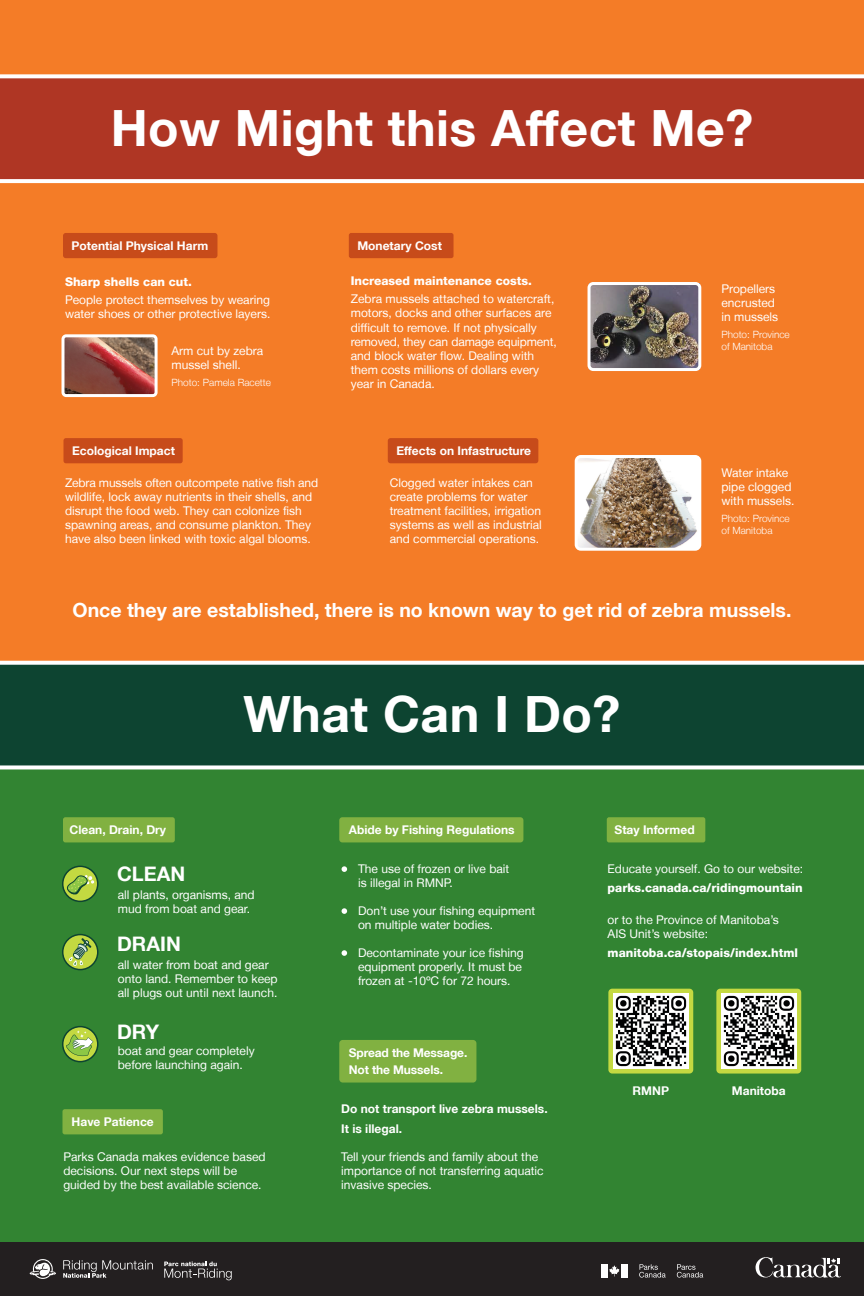
<style>
.page{position:relative;width:864px;height:1296px;background:#fff}
.page>*{position:absolute;margin:0;border:0;box-sizing:border-box;transform-origin:0 0}
.t1{font:700 50px "Helvetica Neue LT";letter-spacing:.01em;color:#fff}
.t2{font:700 20px "Helvetica Neue LT";color:#fff}
.t3{font:700 19.5px "Helvetica Neue LT";color:#fff}
.t4{font:12px/14px "Helvetica Neue LT";color:#fff}
.t5{font:700 12px/20px "Helvetica Neue LT";color:#fff}
.t6{font:800 12px "Helvetica Neue LT";color:#fff}
.t7{font:300 10px/12px "Helvetica Neue LT";color:#fff}
</style>
<div class="page">
<div style="left:0;top:0;width:864px;height:727px;background:#f47c27"></div>
<div style="left:0;top:737px;width:864px;height:538px;background:#328432"></div>
<div style="left:0;top:1242px;width:864px;height:54px;background:#231f20"></div>
<svg style="left:30px;top:1259px;width:26px;height:20px"></svg>
<svg style="left:164px;top:1262px;width:68px;height:18px"></svg>
<svg style="left:63px;top:1260px;width:90px;height:18px"></svg>
<svg style="left:756px;top:1257px;width:85px;height:21px"></svg>
<div style="left:601px;top:1264px;width:7px;height:13px;background:#fff"></div>
<svg style="left:609px;top:1265px;width:10px;height:11px"></svg>
<div style="left:621px;top:1264px;width:7px;height:13px;background:#fff"></div>
<svg style="left:639px;top:1264px;width:27px;height:14px"></svg>
<svg style="left:677px;top:1264px;width:26px;height:14px"></svg>
<div style="left:0;top:76px;width:864px;height:105px;background:#af3624"></div>
<div style="left:0;top:663px;width:864px;height:104px;background:#0d4431"></div>
<svg style="left:0;top:74px;width:864px;height:4px;background:#fef3ec"></svg>
<svg style="left:0;top:179px;width:864px;height:4px;background:#fdfafa"></svg>
<svg style="left:0;top:661px;width:864px;height:4px;background:#eef2f1"></svg>
<svg style="left:0;top:765px;width:864px;height:4px;background:#e2e9e6"></svg>
<div style="left:63px;top:817px;width:112px;height:25px;background:#81b141;border-radius:2px"></div>
<svg style="left:608px;top:989px;width:85px;height:85px;background:#c5da5a"></svg>
<svg style="left:716px;top:989px;width:85px;height:85px;background:#c5da5a"></svg>
<div style="left:339px;top:817px;width:184px;height:25px;background:#81b141;border-radius:3px"></div>
<div style="left:339px;top:1040px;width:137px;height:43px;background:#81b141;border-radius:3px"></div>
<div style="left:607px;top:817px;width:98px;height:25px;background:#81b141;border-radius:2px"></div>
<div style="left:62px;top:1109px;width:101px;height:25px;background:#81b141;border-radius:2px"></div>
<svg style="left:63px;top:1027px;width:35px;height:35px"></svg>
<div style="left:62px;top:1026px;width:37px;height:36px;border:2px solid #0d4431;border-radius:50%"></div>
<svg style="left:66px;top:1030px;width:27px;height:26px"></svg>
<svg style="left:63px;top:866px;width:35px;height:35px"></svg>
<div style="left:62px;top:866px;width:37px;height:36px;border:2px solid #0d4431;border-radius:50%"></div>
<svg style="left:66px;top:875px;width:28px;height:20px"></svg>
<svg style="left:63px;top:935px;width:35px;height:35px"></svg>
<div style="left:62px;top:934px;width:37px;height:36px;border:2px solid #0d4431;border-radius:50%"></div>
<svg style="left:68px;top:938px;width:23px;height:28px"></svg>
<img style="left:721px;top:994px;width:75px;height:74px">
<img style="left:613px;top:994px;width:75px;height:74px">
<svg style="left:342px;top:866px;width:5px;height:6px"></svg>
<svg style="left:342px;top:908px;width:5px;height:6px"></svg>
<svg style="left:342px;top:950px;width:5px;height:6px"></svg>
<div style="left:63px;top:233px;width:154px;height:25px;background:#c74b1a;border-radius:3px"></div>
<div style="left:349px;top:233px;width:105px;height:25px;background:#c74b1a;border-radius:2px"></div>
<div style="left:388px;top:438px;width:150px;height:25px;background:#c74b1a;border-radius:3px"></div>
<div style="left:64px;top:438px;width:119px;height:25px;background:#c74b1a;border-radius:2px"></div>
<img style="left:592px;top:286px;width:105px;height:81px">
<div style="left:588px;top:282px;width:113px;height:89px;border:3px solid #fff;border-radius:4px"></div>
<img style="left:65px;top:338px;width:89px;height:55px">
<img style="left:579px;top:459px;width:118px;height:88px">
<div style="left:575px;top:455px;width:126px;height:96px;border:3px solid #fff;border-radius:5px"></div>
<div style="left:61px;top:334px;width:97px;height:63px;border:3px solid #fff;border-radius:3px"></div>
<h1 class="t1" style="left:111px;top:97px;width:644px">How Might this Affect Me?</h1>
<p class="t5" style="left:72px;top:235px;width:138px">Potential Physical Harm</p>
<p class="t5" style="left:357px;top:235px;width:86px">Monetary Cost</p>
<p class="t6" style="left:65px;top:274px;width:128px">Sharp shells can cut.</p>
<p class="t4" style="left:65px;top:292px;width:207px">People protect themselves by wearing water shoes or other protective layers.</p>
<p class="t4" style="left:172px;top:344px;width:93px">Arm cut by zebra mussel shell.</p>
<p class="t7" style="left:172px;top:376px;width:101px">Photo: Pamela Racette</p>
<p class="t6" style="left:351px;top:274px;width:183px">Increased maintenance costs.</p>
<p class="t4" style="left:351px;top:292px;width:208px">Zebra mussels attached to watercraft, motors, docks and other surfaces are difficult to remove. If not physically removed, they can damage equipment, and block water flow. Dealing with them costs millions of dollars every year in Canada.</p>
<p class="t5" style="left:72px;top:440px;width:104px">Ecological Impact</p>
<p class="t5" style="left:396px;top:440px;width:136px">Effects on Infastructure</p>
<p class="t4" style="left:65px;top:476px;width:255px">Zebra mussels often outcompete native fish and wildlife, lock away nutrients in their shells, and disrupt the food web. They can colonize fish spawning areas, and consume plankton. They have also been linked with toxic algal blooms.</p>
<p class="t4" style="left:390px;top:476px;width:154px">Clogged water intakes can create problems for water treatment facilities, irrigation systems as well as industrial and commercial operations.</p>
<p class="t4" style="left:721px;top:281px;width:58px">Propellers encrusted in mussels</p>
<p class="t7" style="left:721px;top:328px;width:70px">Photo: Province of Manitoba</p>
<p class="t4" style="left:721px;top:466px;width:74px">Water intake pipe clogged with mussels.</p>
<p class="t7" style="left:721px;top:512px;width:70px">Photo: Province of Manitoba</p>
<h3 class="t3" style="left:73px;top:598px;width:720px">Once they are established, there is no known way to get rid of zebra mussels.</h3>
<h1 class="t1" style="left:244px;top:684px;width:378px">What Can I Do?</h1>
<p class="t5" style="left:70px;top:820px;width:98px">Clean, Drain, Dry</p>
<p class="t5" style="left:349px;top:820px;width:167px">Abide by Fishing Regulations</p>
<h2 class="t2" style="left:117px;top:862px;width:70px">CLEAN</h2>
<p class="t4" style="left:118px;top:887px;width:138px">all plants, organisms, and mud from boat and gear.</p>
<h2 class="t2" style="left:117px;top:932px;width:65px">DRAIN</h2>
<p class="t4" style="left:118px;top:957px;width:161px">all water from boat and gear onto land. Remember to keep all plugs out until next launch.</p>
<h2 class="t2" style="left:117px;top:1019px;width:43px">DRY</h2>
<p class="t4" style="left:118px;top:1043px;width:138px">boat and gear completely before launching again.</p>
<p class="t5" style="left:72px;top:1112px;width:84px">Have Patience</p>
<p class="t4" style="left:63px;top:1150px;width:204px">Parks Canada makes evidence based decisions. Our next steps will be guided by the best available science.</p>
<p class="t4" style="left:358px;top:862px;width:153px">The use of frozen or live bait is illegal in RMNP.</p>
<p class="t4" style="left:358px;top:904px;width:179px">Don’t use your fishing equipment on multiple water bodies.</p>
<p class="t4" style="left:358px;top:946px;width:167px">Decontaminate your ice fishing equipment properly. It must be frozen at -10ºC for 72 hours.</p>
<p class="t5" style="left:349px;top:1044px;width:120px;line-height:16.5px">Spread the Message.<br>Not the Mussels.</p>
<p class="t5" style="left:341px;top:1098px;width:208px">Do not transport live zebra mussels.<br>It is illegal.</p>
<p class="t4" style="left:341px;top:1149px;width:204px">Tell your friends and family about the importance of not transferring aquatic invasive species.</p>
<p class="t5" style="left:615px;top:820px;width:82px">Stay Informed</p>
<p class="t4" style="left:608px;top:862px;width:197px">Educate yourself. Go to our website:</p>
<p class="t6" style="left:608px;top:881px;width:196px">parks.canada.ca/ridingmountain</p>
<p class="t4" style="left:608px;top:913px;width:173px">or to the Province of Manitoba’s<br>AIS Unit’s website:</p>
<p class="t6" style="left:608px;top:945px;width:192px">manitoba.ca/stopais/index.html</p>
<p class="t5" style="left:633px;top:1081px;width:38px">RMNP</p>
<p class="t5" style="left:732px;top:1081px;width:55px">Manitoba</p>
</div>
